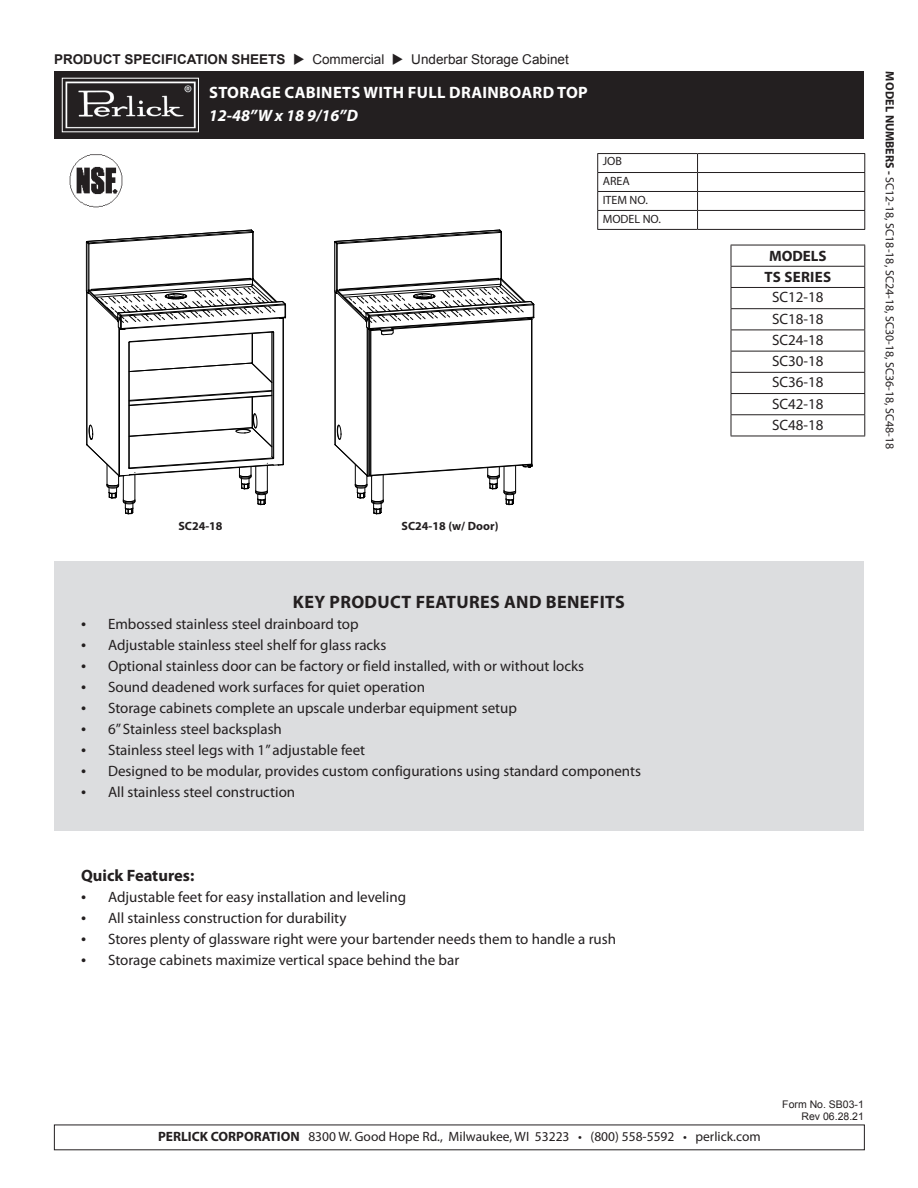
<style>
.page{position:relative;width:918px;height:1188px;background:#fff}
.page>*{position:absolute;margin:0;border:0;box-sizing:border-box;transform-origin:0 0}
.t1{font:700 18px "Myriad Pro";letter-spacing:.02em;color:#231f20}
.t2{font:700 16.5px/22.5px "Myriad Pro";letter-spacing:.02em;color:#fff}
.t3{font:700 16.5px "Myriad Pro";color:#231f20}
.t4{font:15px "Myriad Pro";color:#231f20}
.t5{font:700 15px "Myriad Pro";letter-spacing:.01em;color:#231f20}
.t6{font:13.5px "Myriad Pro";color:#231f20}
.t7{font:13.5px "Arial";color:#231f20}
.t8{font:12px "Myriad Pro";color:#231f20}
.t9{font:700 12px "Myriad Pro";color:#231f20}
.t10{font:10.5px/12.6px "Arial";color:#231f20;text-align:right}
.s1{font-weight:700}
.s2{font-style:italic}
.s3{font-size:18px}
</style>
<div class="page">
<hr style="left:597px;top:153px;width:101px;height:1px;background:#231f20">
<hr style="left:698px;top:153px;width:167px;height:1px;background:#231f20">
<hr style="left:597px;top:172px;width:101px;height:1px;background:#231f20">
<hr style="left:698px;top:172px;width:167px;height:1px;background:#231f20">
<hr style="left:597px;top:191px;width:101px;height:1px;background:#231f20">
<hr style="left:698px;top:191px;width:167px;height:1px;background:#231f20">
<hr style="left:597px;top:210px;width:101px;height:1px;background:#231f20">
<svg style="left:597px;top:154px;width:1px;height:75px"></svg>
<hr style="left:698px;top:210px;width:167px;height:1px;background:#231f20">
<svg style="left:697px;top:154px;width:1px;height:75px"></svg>
<svg style="left:864px;top:154px;width:1px;height:75px"></svg>
<hr style="left:597px;top:229px;width:101px;height:1px;background:#231f20">
<hr style="left:698px;top:229px;width:167px;height:1px;background:#231f20">
<img style="left:69px;top:154px;width:54px;height:53px">
<hr style="left:731px;top:245px;width:134px;height:1px;background:#231f20">
<hr style="left:731px;top:266px;width:134px;height:1px;background:#231f20">
<hr style="left:731px;top:287px;width:134px;height:1px;background:#231f20">
<hr style="left:731px;top:308px;width:134px;height:1px;background:#231f20">
<hr style="left:731px;top:330px;width:134px;height:1px;background:#231f20">
<hr style="left:731px;top:351px;width:134px;height:1px;background:#231f20">
<hr style="left:731px;top:372px;width:134px;height:1px;background:#231f20">
<hr style="left:731px;top:393px;width:134px;height:1px;background:#231f20">
<hr style="left:731px;top:414px;width:134px;height:1px;background:#231f20">
<svg style="left:731px;top:245px;width:1px;height:191px"></svg>
<svg style="left:864px;top:245px;width:1px;height:191px"></svg>
<hr style="left:731px;top:436px;width:134px;height:1px;background:#231f20">
<svg style="left:86px;top:230px;width:200px;height:284px"></svg>
<hr style="left:334px;top:242px;width:1px;height:49px;background:#000">
<svg style="left:335px;top:230px;width:200px;height:284px"></svg>
<div style="left:54px;top:561px;width:810px;height:270px;background:#dcdddf"></div>
<div style="left:54px;top:71px;width:810px;height:68px;background:#231f20"></div>
<img style="left:65px;top:81px;width:131px;height:48px">
<p class="t7" style="left:54px;top:51px;width:516px"><span class="s1">PRODUCT SPECIFICATION SHEETS</span> ◆ Commercial ◆ Underbar Storage Cabinet</p>
<p class="t2" style="left:209px;top:81px;width:380px">STORAGE CABINETS WITH FULL DRAINBOARD TOP<br><span class="s2">12-48”W x 18 9/16”D</span></p>
<p class="t8" style="left:603px;top:154px;width:21px">JOB</p>
<p class="t8" style="left:603px;top:174px;width:29px">AREA</p>
<p class="t8" style="left:603px;top:193px;width:47px">ITEM NO.</p>
<p class="t8" style="left:603px;top:212px;width:60px">MODEL NO.</p>
<p class="t9" style="left:178px;top:518px;width:46px">SC24-18</p>
<p class="t9" style="left:402px;top:518px;width:98px">SC24-18 (w/ Door)</p>
<p class="t1" style="left:293px;top:590px;width:334px">KEY PRODUCT FEATURES AND BENEFITS</p>
<p class="t4" style="left:81px;top:614px;width:279px"><span class="s3">•</span> Embossed stainless steel drainboard top</p>
<p class="t4" style="left:81px;top:635px;width:307px"><span class="s3">•</span> Adjustable stainless steel shelf for glass racks</p>
<p class="t4" style="left:81px;top:656px;width:505px"><span class="s3">•</span> Optional stainless door can be factory or field installed, with or without locks</p>
<p class="t4" style="left:81px;top:677px;width:346px"><span class="s3">•</span> Sound deadened work surfaces for quiet operation</p>
<p class="t4" style="left:81px;top:698px;width:438px"><span class="s3">•</span> Storage cabinets complete an upscale underbar equipment setup</p>
<p class="t4" style="left:81px;top:719px;width:202px"><span class="s3">•</span> 6” Stainless steel backsplash</p>
<p class="t4" style="left:81px;top:740px;width:286px"><span class="s3">•</span> Stainless steel legs with 1” adjustable feet</p>
<p class="t4" style="left:81px;top:761px;width:562px"><span class="s3">•</span> Designed to be modular, provides custom configurations using standard components</p>
<p class="t4" style="left:81px;top:782px;width:216px"><span class="s3">•</span> All stainless steel construction</p>
<p class="t3" style="left:81px;top:864px;width:115px">Quick Features:</p>
<p class="t4" style="left:81px;top:887px;width:327px"><span class="s3">•</span> Adjustable feet for easy installation and leveling</p>
<p class="t4" style="left:81px;top:908px;width:267px"><span class="s3">•</span> All stainless construction for durability</p>
<p class="t4" style="left:81px;top:929px;width:537px"><span class="s3">•</span> Stores plenty of glassware right were your bartender needs them to handle a rush</p>
<p class="t4" style="left:81px;top:950px;width:380px"><span class="s3">•</span> Storage cabinets maximize vertical space behind the bar</p>
<p class="t5" style="left:769px;top:246px;width:59px">MODELS</p>
<p class="t5" style="left:765px;top:268px;width:68px">TS SERIES</p>
<p class="t4" style="left:772px;top:288px;width:53px">SC12-18</p>
<p class="t4" style="left:772px;top:309px;width:53px">SC18-18</p>
<p class="t4" style="left:772px;top:331px;width:53px">SC24-18</p>
<p class="t4" style="left:772px;top:352px;width:53px">SC30-18</p>
<p class="t4" style="left:772px;top:373px;width:53px">SC36-18</p>
<p class="t4" style="left:772px;top:394px;width:53px">SC42-18</p>
<p class="t4" style="left:772px;top:415px;width:53px">SC48-18</p>
<p class="t8" style="left:897px;top:71px;width:380px;rotate:90deg"><span class="s1">MODEL NUMBERS -</span> SC12-18, SC18-18, SC24-18, SC30-18, SC36-18, SC48-18</p>
<p class="t6" style="left:158px;top:1128px;width:604px"><span class="s1">PERLICK CORPORATION</span> 8300 W. Good Hope Rd., Milwaukee, WI 53223 • (800) 558-5592 • perlick.com</p>
<p class="t10" style="left:782px;top:1098px;width:83px">Form No. SB03-1<br>Rev 06.28.21</p>
</div>
